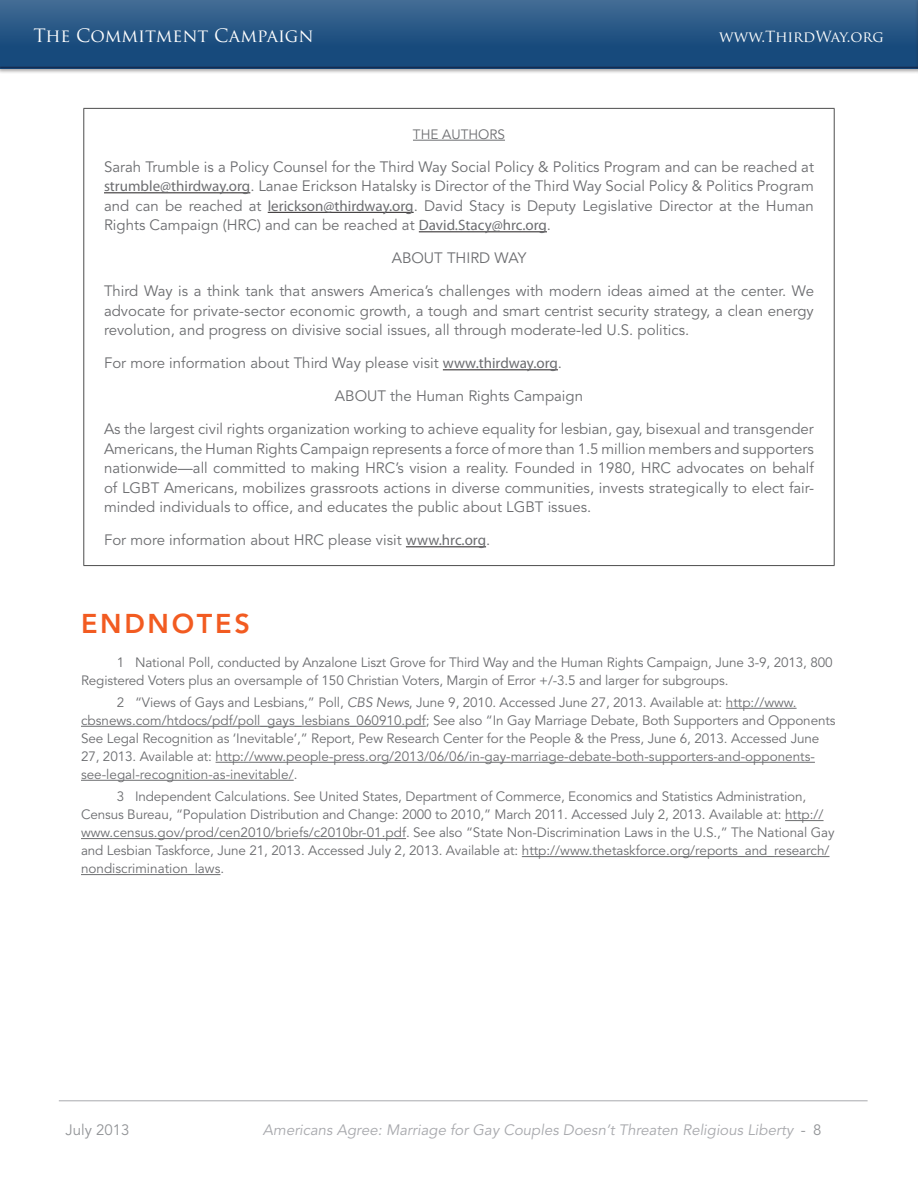
<style>
.page{position:relative;width:918px;height:1188px;background:#fff}
.page>*{position:absolute;margin:0;border:0;box-sizing:border-box;transform-origin:0 0}
.brief_Head{font:800 27px "Avenir LT Std";letter-spacing:.1em;color:#f25b21}
.t1{font:18px "Trajan Pro";color:#fff}
.DIGEST_Author_Box_Te{font:15px/19.5px "Avenir LT Std";color:#6c6d70;text-align:justify}
.t2{font:italic 15px "Avenir LT Std";color:#a8a9ad}
.t3{font:15px "Trajan Pro";letter-spacing:-.02em;color:#fff}
.t4{font:15px "Avenir LT Std";color:#939598}
.DIGEST_Author_Box_Te-2{font:13.5px/18px "Avenir LT Std";letter-spacing:-.01em;color:#6c6d70}
.s1{font-family:"Myriad Pro"}
.s2{font-style:italic}
.s3{font-style:normal;color:#939598}
</style>
<div class="page">
<hr style="left:59px;top:1100px;width:809px;height:1px;background:#a8a9ad">
<div style="left:0;top:0;width:918px;height:74px;background:#231f20;opacity:.4"></div>
<div style="left:0;top:0;width:918px;height:68px;background:linear-gradient(to bottom,#3f6a93,#0e4275)"></div>
<hr style="left:0;top:67px;width:918px;height:1px;background:#142c52">
<hr style="left:915px;top:0;width:3px;height:74px;background:#231f20;opacity:.4">
<hr style="left:726px;top:708px;width:71px;height:1px;background:#6c6d70">
<hr style="left:81px;top:726px;width:345px;height:1px;background:#6c6d70">
<hr style="left:216px;top:762px;width:599px;height:1px;background:#6c6d70">
<hr style="left:81px;top:780px;width:213px;height:1px;background:#6c6d70">
<hr style="left:785px;top:820px;width:39px;height:1px;background:#6c6d70">
<hr style="left:81px;top:838px;width:325px;height:1px;background:#6c6d70">
<hr style="left:522px;top:856px;width:308px;height:1px;background:#6c6d70">
<hr style="left:81px;top:874px;width:139px;height:1px;background:#6c6d70">
<hr style="left:83px;top:108px;width:752px;height:1px;background:#4d4d4d">
<hr style="left:83px;top:109px;width:1px;height:456px;background:#4d4d4d">
<hr style="left:834px;top:109px;width:1px;height:456px;background:#4d4d4d">
<hr style="left:83px;top:565px;width:752px;height:1px;background:#4d4d4d">
<hr style="left:413px;top:140px;width:92px;height:1px;background:#6c6d70">
<hr style="left:104px;top:192px;width:146px;height:1px;background:#231f20">
<hr style="left:268px;top:212px;width:146px;height:1px;background:#231f20">
<hr style="left:419px;top:231px;width:128px;height:1px;background:#231f20">
<hr style="left:443px;top:369px;width:115px;height:1px;background:#231f20">
<hr style="left:406px;top:546px;width:80px;height:1px;background:#231f20">
<p class="t1" style="left:34px;top:24px;width:281px">The Commitment Campaign</p>
<p class="t3" style="left:719px;top:27px;width:166px">www.ThirdWay.org</p>
<p class="DIGEST_Author_Box_Te-2" style="left:413px;top:126px;width:94px">THE AUTHORS</p>
<p class="DIGEST_Author_Box_Te" style="left:104px;top:157px;width:712px">Sarah Trumble is a Policy Counsel for the Third Way Social Policy &amp; Politics Program and can be reached at <span class="s1">strumble@thirdway.org</span>. Lanae Erickson Hatalsky is Director of the Third Way Social Policy &amp; Politics Program and can be reached at <span class="s1">lerickson@thirdway.org</span>. David Stacy is Deputy Legislative Director at the Human Rights Campaign (HRC) and can be reached at <span class="s1">David.Stacy@hrc.org</span>.</p>
<p class="DIGEST_Author_Box_Te" style="left:392px;top:249px;width:136px">ABOUT THIRD WAY</p>
<p class="DIGEST_Author_Box_Te" style="left:104px;top:282px;width:712px">Third Way is a think tank that answers America’s challenges with modern ideas aimed at the center. We advocate for private-sector economic growth, a tough and smart centrist security strategy, a clean energy revolution, and progress on divisive social issues, all through moderate-led U.S. politics.</p>
<p class="DIGEST_Author_Box_Te" style="left:104px;top:354px;width:460px">For more information about Third Way please visit <span class="s1">www.thirdway.org</span>.</p>
<p class="DIGEST_Author_Box_Te" style="left:335px;top:387px;width:250px">ABOUT the Human Rights Campaign</p>
<p class="DIGEST_Author_Box_Te" style="left:104px;top:420px;width:711px">As the largest civil rights organization working to achieve equality for lesbian, gay, bisexual and transgender Americans, the Human Rights Campaign represents a force of more than 1.5 million members and supporters nationwide—all committed to making HRC’s vision a reality. Founded in 1980, HRC advocates on behalf of LGBT Americans, mobilizes grassroots actions in diverse communities, invests strategically to elect fair&shy;minded individuals to office, and educates the public about LGBT issues.</p>
<p class="DIGEST_Author_Box_Te" style="left:104px;top:531px;width:388px">For more information about HRC please visit <span class="s1">www.hrc.org</span>.</p>
<p class="brief_Head" style="left:81px;top:608px;width:170px">ENDNOTES</p>
<p class="DIGEST_Author_Box_Te-2" style="left:81px;top:653px;width:753px;text-indent:36px">1 National Poll, conducted by Anzalone Liszt Grove for Third Way and the Human Rights Campaign, June 3-9, 2013, 800<br>Registered Voters plus an oversample of 150 Christian Voters, Margin of Error +/-3.5 and larger for subgroups.</p>
<p class="DIGEST_Author_Box_Te-2" style="left:81px;top:694px;width:756px;text-indent:36px">2 “Views of Gays and Lesbians,” Poll, <span class="s2">CBS News</span>, June 9, 2010. Accessed June 27, 2013. Available at: http://www. cbsnews.com/htdocs/pdf/poll_gays_lesbians_060910.pdf; See also “In Gay Marriage Debate, Both Supporters and Opponents See Legal Recognition as ‘Inevitable’,” Report, Pew Research Center for the People &amp; the Press, June 6, 2013. Accessed June 27, 2013. Available at: http://www.people-press.org/2013/06/06/in-gay-marriage-debate-both-supporters-and-opponents&shy;see-legal-recognition-as-inevitable/.</p>
<p class="DIGEST_Author_Box_Te-2" style="left:81px;top:788px;width:755px;text-indent:36px">3 Independent Calculations. See United States, Department of Commerce, Economics and Statistics Administration, Census Bureau, “Population Distribution and Change: 2000 to 2010,” March 2011. Accessed July 2, 2013. Available at: http:// www.census.gov/prod/cen2010/briefs/c2010br-01.pdf. See also “State Non-Discrimination Laws in the U.S.,” The National Gay and Lesbian Taskforce, June 21, 2013. Accessed July 2, 2013. Available at: http://www.thetaskforce.org/reports_and_research/ nondiscrimination_laws.</p>
<p class="t4" style="left:66px;top:1121px;width:65px">July 2013</p>
<p class="t2" style="left:263px;top:1121px;width:560px">Americans Agree: Marriage for Gay Couples Doesn’t Threaten Religious Liberty <span class="s3">- 8</span></p>
</div>
